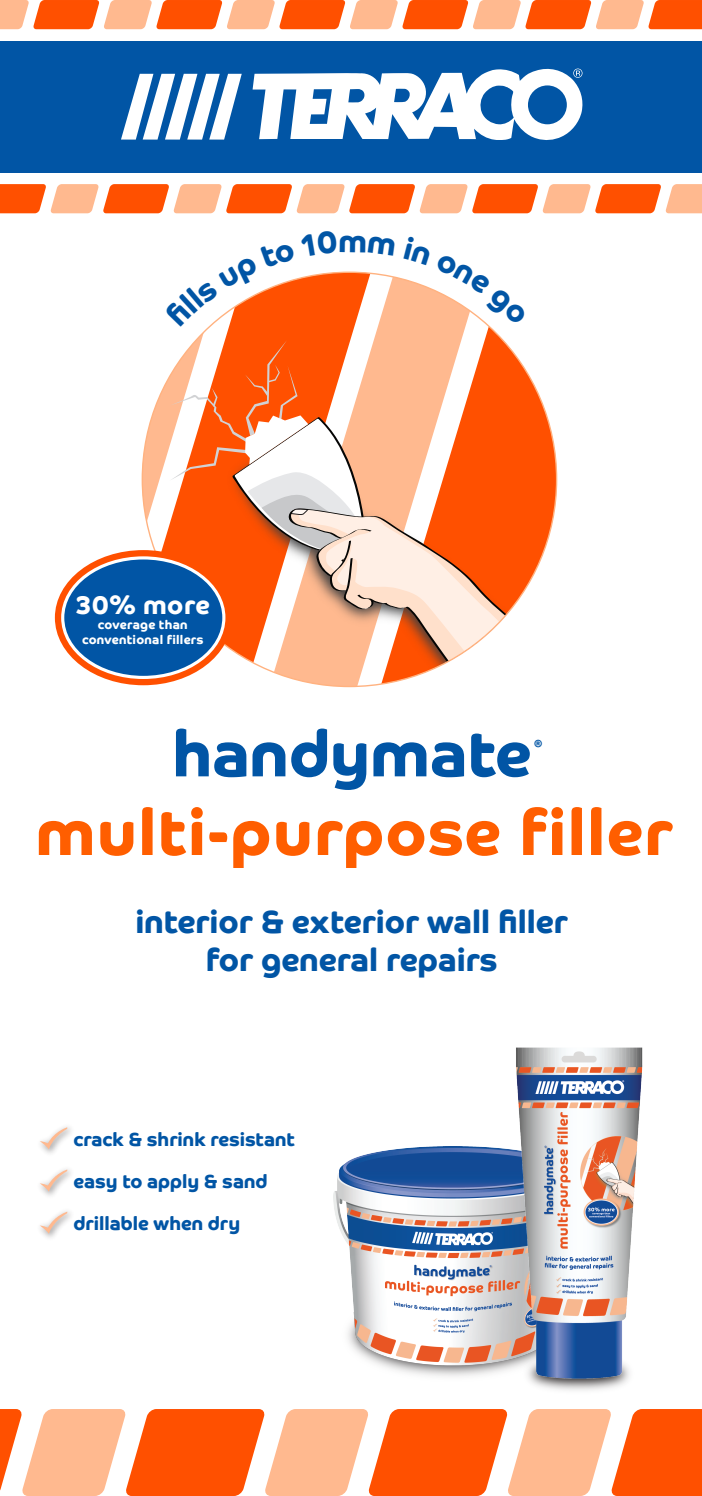
<style>
.page{position:relative;width:702px;height:1496px;background:#fff}
.page>*{position:absolute;margin:0;border:0;box-sizing:border-box;transform-origin:0 0}
.t1{font:700 65px "Co Headline";letter-spacing:.02em;color:#ff5e00}
.t2{font:700 64.75px "Co Headline";color:#0155a5}
.t3{font:700 32.25px/38.5px "Co Headline";color:#0155a5;text-align:center}
.t4{font:700 25.75px "Co Headline";letter-spacing:.02em;color:#fff}
.t5{font:700 19px "Co Headline";color:#0155a5}
.t6{font:700 12.5px/15px "Co Headline";letter-spacing:.02em;color:#fff;text-align:center}
.t7{font:700 10.25px "Co Headline";color:#0155a5}
</style>
<div class="page">
<svg style="left:0;top:1409px;width:702px;height:86px"></svg>
<div style="left:0;top:41px;width:702px;height:131px;background:#0155a5"></div>
<svg style="left:121px;top:74px;width:121px;height:66px"></svg>
<svg style="left:252px;top:68px;width:331px;height:72px"></svg>
<svg style="left:0;top:184px;width:702px;height:29px"></svg>
<svg style="left:0;top:0;width:702px;height:29px"></svg>
<img style="left:43px;top:1127px;width:28px;height:69px">
<svg style="left:40px;top:1127px;width:27px;height:22px"></svg>
<svg style="left:40px;top:1169px;width:27px;height:22px"></svg>
<img style="left:43px;top:1211px;width:28px;height:27px">
<svg style="left:40px;top:1211px;width:27px;height:22px"></svg>
<img style="left:333px;top:1146px;width:128px;height:231px">
<img style="left:458px;top:1289px;width:241px;height:168px">
<img style="left:461px;top:1047px;width:234px;height:357px">
<svg style="left:55px;top:550px;width:177px;height:135px;fill:#ff5000"></svg>
<div style="left:63px;top:558px;width:161px;height:119px;background:#0155a5;border-radius:50%"></div>
<svg style="left:142px;top:271px;width:414px;height:415px"></svg>
<h3 class="t4" style="left:76px;top:589px;width:135px">30% more</h3>
<p class="t6" style="left:82px;top:617px;width:123px">coverage than conventional fillers</p>
<h2 class="t2" style="left:172px;top:716px;width:360px">handymate</h2>
<p class="t7" style="left:534px;top:737px;width:10px">®</p>
<h1 class="t1" style="left:35px;top:794px;width:639px">multi-purpose filler</h1>
<h3 class="t3" style="left:135px;top:902px;width:434px">interior &amp; exterior wall filler for general repairs</h3>
<p class="t5" style="left:74px;top:1128px;width:223px">crack &amp; shrink resistant</p>
<p class="t5" style="left:74px;top:1170px;width:195px">easy to apply &amp; sand</p>
<p class="t5" style="left:74px;top:1212px;width:168px">drillable when dry</p>
</div>
